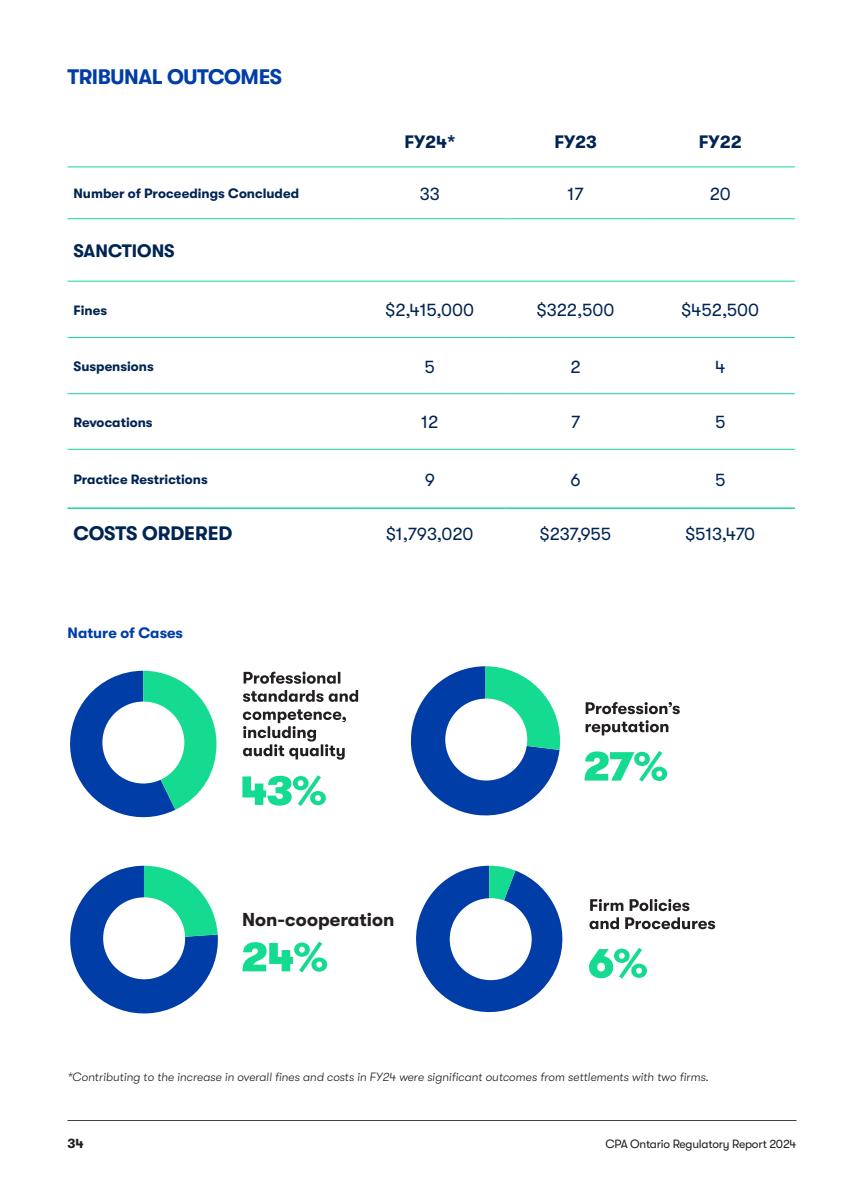
<style>
.page{position:relative;width:864px;height:1188px;background:#fff}
.page>*{position:absolute;margin:0;border:0;box-sizing:border-box;transform-origin:0 0}
.t1{font:700 21px "GT Walsheim";letter-spacing:-.02em;color:#003da6}
.t2{font:700 19.5px "GT Walsheim";color:#002453}
.t3{font:700 18.75px "GT Walsheim";color:#231f20}
.t4{font:18px "GT Walsheim";color:#002453}
.t5{font:700 18px "GT Walsheim";color:#002453}
.t6{font:700 15px "GT Walsheim";color:#003da6}
.t7{font:700 13.5px "GT Walsheim";color:#002453}
.t8{font:700 13.5px "GT Walsheim";color:#231f20}
.t9{font:italic 300 12px "GT Walsheim";color:#231f20}
.t10{font:12px "GT Walsheim";letter-spacing:-.02em;color:#231f20}
</style>
<div class="page">
<hr style="left:68px;top:1120px;width:728px;height:1px;background:#3d4344">
<hr style="left:68px;top:167px;width:286px;height:1px;background:#14db8f">
<hr style="left:354px;top:167px;width:151px;height:1px;background:#14db8f">
<hr style="left:505px;top:167px;width:141px;height:1px;background:#14db8f">
<hr style="left:646px;top:167px;width:149px;height:1px;background:#14db8f">
<hr style="left:68px;top:218px;width:286px;height:1px;background:#14db8f">
<hr style="left:354px;top:218px;width:151px;height:1px;background:#14db8f">
<hr style="left:505px;top:218px;width:141px;height:1px;background:#14db8f">
<hr style="left:646px;top:218px;width:149px;height:1px;background:#14db8f">
<hr style="left:68px;top:281px;width:286px;height:1px;background:#14db8f">
<hr style="left:354px;top:281px;width:151px;height:1px;background:#14db8f">
<hr style="left:505px;top:281px;width:141px;height:1px;background:#14db8f">
<hr style="left:646px;top:281px;width:149px;height:1px;background:#14db8f">
<hr style="left:68px;top:337px;width:286px;height:1px;background:#14db8f">
<hr style="left:354px;top:337px;width:151px;height:1px;background:#14db8f">
<hr style="left:505px;top:337px;width:141px;height:1px;background:#14db8f">
<hr style="left:646px;top:337px;width:149px;height:1px;background:#14db8f">
<hr style="left:68px;top:393px;width:286px;height:1px;background:#14db8f">
<hr style="left:354px;top:393px;width:151px;height:1px;background:#14db8f">
<hr style="left:505px;top:393px;width:141px;height:1px;background:#14db8f">
<hr style="left:646px;top:393px;width:149px;height:1px;background:#14db8f">
<hr style="left:68px;top:507px;width:286px;height:2px;background:#14db8f">
<hr style="left:354px;top:507px;width:151px;height:2px;background:#14db8f">
<hr style="left:505px;top:507px;width:141px;height:2px;background:#14db8f">
<hr style="left:646px;top:507px;width:149px;height:2px;background:#14db8f">
<hr style="left:68px;top:449px;width:286px;height:1px;background:#14db8f">
<hr style="left:354px;top:449px;width:151px;height:1px;background:#14db8f">
<hr style="left:505px;top:449px;width:141px;height:1px;background:#14db8f">
<hr style="left:646px;top:449px;width:149px;height:1px;background:#14db8f">
<svg style="left:70px;top:671px;width:146px;height:147px"></svg>
<div style="left:102px;top:702px;width:82px;height:82px;background:#fff;border-radius:50%"></div>
<svg style="left:242px;top:775px;width:84px;height:31px"></svg>
<svg style="left:243px;top:709px;width:103px;height:51px"></svg>
<svg style="left:243px;top:690px;width:115px;height:12px"></svg>
<svg style="left:244px;top:672px;width:96px;height:12px"></svg>
<svg style="left:410px;top:666px;width:150px;height:150px"></svg>
<div style="left:445px;top:699px;width:82px;height:82px;background:#fff;border-radius:50%"></div>
<svg style="left:586px;top:720px;width:82px;height:15px"></svg>
<svg style="left:586px;top:702px;width:94px;height:12px"></svg>
<svg style="left:585px;top:751px;width:82px;height:31px"></svg>
<svg style="left:70px;top:866px;width:148px;height:148px"></svg>
<div style="left:103px;top:897px;width:82px;height:82px;background:#fff;border-radius:50%"></div>
<svg style="left:242px;top:942px;width:85px;height:30px"></svg>
<svg style="left:416px;top:866px;width:147px;height:147px"></svg>
<div style="left:450px;top:898px;width:82px;height:82px;background:#fff;border-radius:50%"></div>
<svg style="left:589px;top:917px;width:126px;height:12px"></svg>
<svg style="left:590px;top:899px;width:99px;height:12px"></svg>
<svg style="left:589px;top:948px;width:58px;height:31px"></svg>
<h1 class="t1" style="left:68px;top:65px;width:216px">TRIBUNAL OUTCOMES</h1>
<h3 class="t5" style="left:404px;top:131px;width:52px">FY24*</h3>
<h3 class="t5" style="left:554px;top:131px;width:44px">FY23</h3>
<h3 class="t5" style="left:699px;top:131px;width:44px">FY22</h3>
<p class="t7" style="left:74px;top:186px;width:227px">Number of Proceedings Concluded</p>
<h3 class="t4" style="left:420px;top:184px;width:22px">33</h3>
<h3 class="t4" style="left:568px;top:184px;width:18px">17</h3>
<h3 class="t4" style="left:710px;top:184px;width:22px">20</h3>
<h3 class="t5" style="left:74px;top:241px;width:103px">SANCTIONS</h3>
<p class="t7" style="left:74px;top:302px;width:35px">Fines</p>
<h3 class="t4" style="left:386px;top:300px;width:90px">$2,415,000</h3>
<h3 class="t4" style="left:537px;top:300px;width:79px">$322,500</h3>
<h3 class="t4" style="left:682px;top:300px;width:79px">$452,500</h3>
<p class="t7" style="left:74px;top:359px;width:82px">Suspensions</p>
<h3 class="t4" style="left:425px;top:356px;width:12px">5</h3>
<h3 class="t4" style="left:571px;top:356px;width:12px">2</h3>
<h3 class="t4" style="left:715px;top:356px;width:12px">4</h3>
<p class="t7" style="left:74px;top:414px;width:81px">Revocations</p>
<h3 class="t4" style="left:421px;top:412px;width:19px">12</h3>
<h3 class="t4" style="left:571px;top:412px;width:11px">7</h3>
<h3 class="t4" style="left:715px;top:412px;width:12px">5</h3>
<p class="t7" style="left:74px;top:472px;width:136px">Practice Restrictions</p>
<h3 class="t4" style="left:425px;top:469px;width:12px">9</h3>
<h3 class="t4" style="left:571px;top:469px;width:12px">6</h3>
<h3 class="t4" style="left:715px;top:469px;width:12px">5</h3>
<h2 class="t2" style="left:74px;top:523px;width:161px">COSTS ORDERED</h2>
<h3 class="t4" style="left:386px;top:524px;width:89px">$1,793,020</h3>
<h3 class="t4" style="left:540px;top:524px;width:73px">$237,955</h3>
<h3 class="t4" style="left:685px;top:524px;width:71px">$513,470</h3>
<p class="t6" style="left:68px;top:624px;width:117px">Nature of Cases</p>
<h3 class="t3" style="left:242px;top:909px;width:154px">Non-cooperation</h3>
<p class="t9" style="left:68px;top:1070px;width:643px">*Contributing to the increase in overall fines and costs in FY24 were significant outcomes from settlements with two firms.</p>
<p class="t8" style="left:68px;top:1135px;width:18px">34</p>
<p class="t10" style="left:605px;top:1137px;width:193px">CPA Ontario Regulatory Report 2024</p>
</div>
